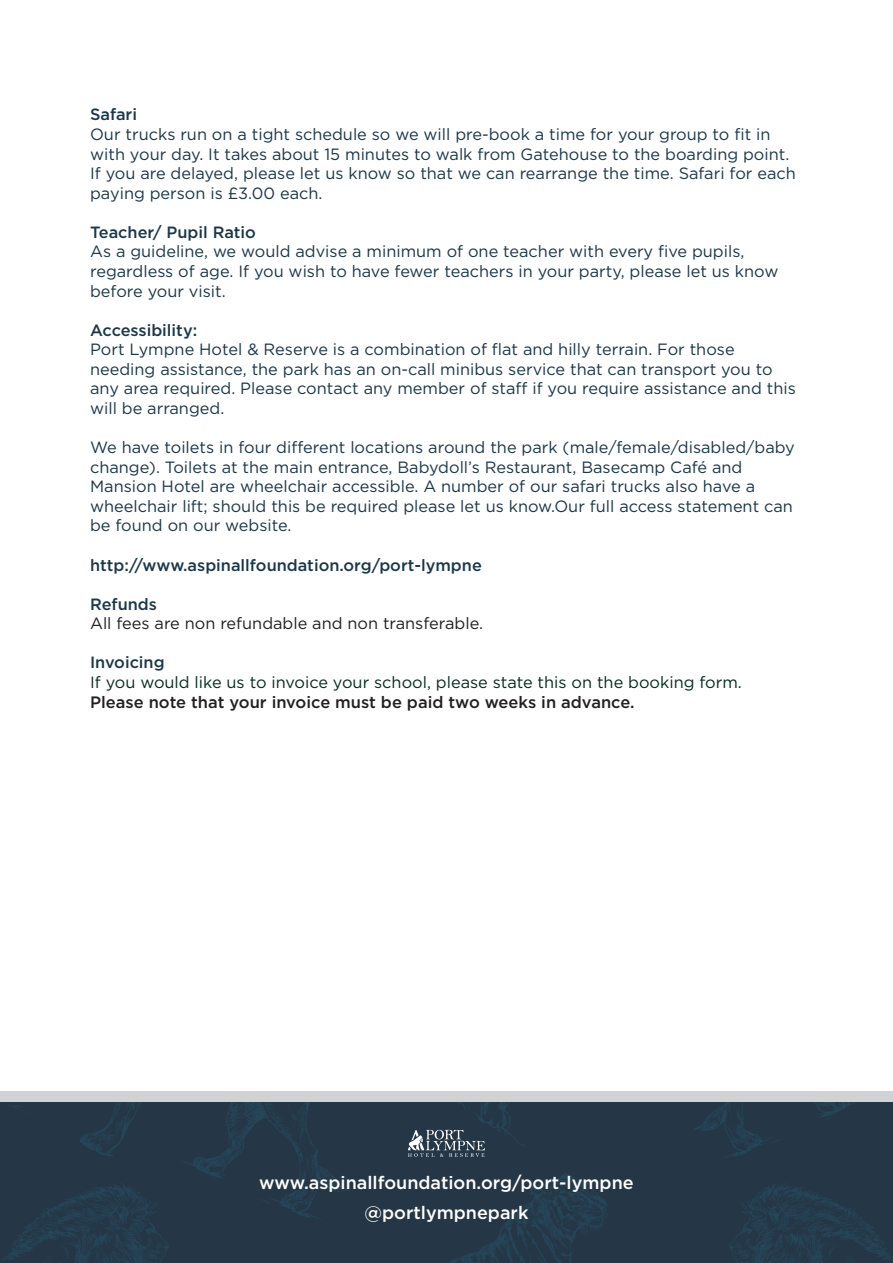
<style>
.page{position:relative;width:893px;height:1263px;background:#fff}
.page>*{position:absolute;margin:0;border:0;box-sizing:border-box;transform-origin:0 0}
.t1{font:500 18px "Gotham";color:#fff}
.t2{font:500 16.5px "Gotham";color:#231f20}
.t3{font:16.35px/19.5px "Gotham";color:#1a374b}
.t4{font:500 16.35px "Gotham";color:#1a374b}
.t5{font:16.35px "Gotham";color:#042c21}
.t6{font:16.35px "Gotham";color:#231f20}
</style>
<div class="page">
<img style="left:0;top:1102px;width:893px;height:161px">
<div style="left:0;top:1091px;width:893px;height:11px;background:#d1d2d4"></div>
<svg style="left:408px;top:1130px;width:77px;height:27px"></svg>
<p class="t4" style="left:90px;top:104px;width:48px">Safari</p>
<p class="t3" style="left:90px;top:124px;width:707px">Our trucks run on a tight schedule so we will pre-book a time for your group to fit in with your day. It takes about 15 minutes to walk from Gatehouse to the boarding point.<br>If you are delayed, please let us know so that we can rearrange the time. Safari for each paying person is £3.00 each.</p>
<p class="t4" style="left:90px;top:221px;width:167px">Teacher/ Pupil Ratio</p>
<p class="t3" style="left:90px;top:242px;width:656px">As a guideline, we would advise a minimum of one teacher with every five pupils,</p>
<p class="t3" style="left:90px;top:261px;width:690px">regardless of age. If you wish to have fewer teachers in your party, please let us know before your visit.</p>
<p class="t4" style="left:90px;top:319px;width:109px">Accessibility:</p>
<p class="t3" style="left:90px;top:339px;width:646px">Port Lympne Hotel &amp; Reserve is a combination of flat and hilly terrain. For those</p>
<p class="t3" style="left:90px;top:359px;width:707px">needing assistance, the park has an on-call minibus service that can transport you to any area required. Please contact any member of staff if you require assistance and this will be arranged.</p>
<p class="t3" style="left:90px;top:437px;width:706px">We have toilets in four different locations around the park (male/female/disabled/baby change). Toilets at the main entrance, Babydoll’s Restaurant, Basecamp Café and</p>
<p class="t3" style="left:90px;top:476px;width:704px">Mansion Hotel are wheelchair accessible. A number of our safari trucks also have a wheelchair lift; should this be required please let us know.Our full access statement can be found on our website.</p>
<p class="t4" style="left:90px;top:554px;width:393px">http://www.aspinallfoundation.org/port-lympne</p>
<p class="t4" style="left:90px;top:593px;width:68px">Refunds</p>
<p class="t6" style="left:90px;top:613px;width:395px">All fees are non refundable and non transferable.</p>
<p class="t4" style="left:90px;top:652px;width:76px">Invoicing</p>
<p class="t5" style="left:90px;top:672px;width:653px">If you would like us to invoice your school, please state this on the booking form.</p>
<p class="t2" style="left:90px;top:691px;width:546px">Please note that your invoice must be paid two weeks in advance.</p>
<p class="t1" style="left:259px;top:1170px;width:376px">www.aspinallfoundation.org/port-lympne</p>
<p class="t1" style="left:364px;top:1200px;width:165px">@portlympnepark</p>
</div>
